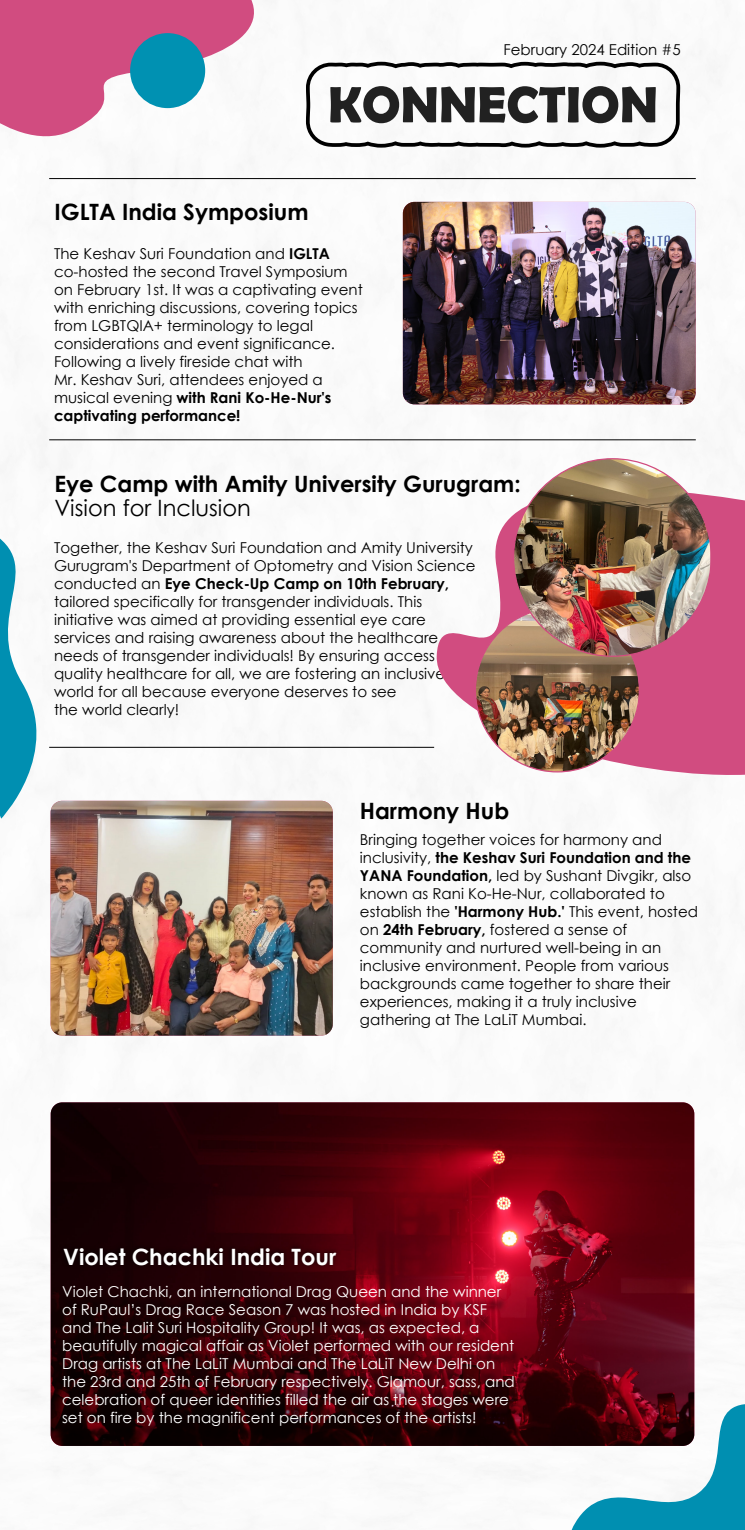
<style>
.page{position:relative;width:745px;height:1530px;background:#fff}
.page>*{position:absolute;margin:0;border:0;box-sizing:border-box;transform-origin:0 0}
.t1{font:700 51.5px "Berlin Sans FB Demi";color:rgb(0 0 0/.87)}
.t2{font:700 22.5px "Century Gothic";color:#000}
.t3{font:700 22.5px "Century Gothic";color:#fff}
.t4{font:22.5px "Century Gothic";color:#000}
.t5{font:15px/18px "Century Gothic";color:#000}
.t6{font:15px/18px "Century Gothic";color:#fff}
.s1{font-weight:700}
</style>
<div class="page">
<img style="left:51px;top:1102px;width:643px;height:286px">
<svg style="left:305px;top:61px;width:376px;height:87px"></svg>
<svg style="left:0;top:0;width:254px;height:137px;fill:#d14c80"></svg>
<div style="left:130px;top:33px;width:75px;height:75px;background:#0091b2;border-radius:50%"></div>
<img style="left:402px;top:202px;width:293px;height:202px">
<img style="left:51px;top:801px;width:281px;height:235px">
<hr style="left:49px;top:178px;width:646px;height:1px;background:#000">
<hr style="left:49px;top:440px;width:646px;height:1px;background:#000">
<hr style="left:49px;top:747px;width:385px;height:1px;background:#000">
<svg style="left:0;top:538px;width:64px;height:281px"></svg>
<img style="left:21px;top:1251px;width:544px;height:224px">
<img style="left:21px;top:1199px;width:359px;height:118px">
<svg style="left:434px;top:439px;width:310px;height:336px"></svg>
<img style="left:475px;top:608px;width:164px;height:164px;border-radius:82px">
<img style="left:513px;top:459px;width:197px;height:197px">
<svg style="left:559px;top:1388px;width:185px;height:142px"></svg>
<p class="t5" style="left:503px;top:40px;width:178px">February 2024 Edition #5</p>
<h1 class="t1" style="left:328px;top:75px;width:331px">KONNECTION</h1>
<h2 class="t2" style="left:54px;top:195px;width:255px">IGLTA India Symposium</h2>
<p class="t5" style="left:54px;top:244px;width:310px">The Keshav Suri Foundation and <span class="s1">IGLTA </span>co-hosted the second Travel Symposium on February 1st. It was a captivating event with enriching discussions, covering topics from LGBTQIA+ terminology to legal considerations and event significance.<br>Following a lively fireside chat with<br>Mr. Keshav Suri, attendees enjoyed a musical evening <span class="s1">with Rani Ko-He-Nur's captivating performance!</span></p>
<h2 class="t2" style="left:54px;top:467px;width:467px">Eye Camp with Amity University Gurugram:</h2>
<h2 class="t4" style="left:54px;top:492px;width:198px">Vision for Inclusion</h2>
<p class="t5" style="left:54px;top:538px;width:423px">Together, the Keshav Suri Foundation and Amity University Gurugram's Department of Optometry and Vision Science conducted an <span class="s1">Eye Check-Up Camp on 10th February, </span>tailored specifically for transgender individuals. This initiative was aimed at providing essential eye care services and raising awareness about the healthcare needs of transgender individuals! By ensuring access to quality healthcare for all, we are fostering an inclusive world for all because everyone deserves to see<br>the world clearly!</p>
<h2 class="t2" style="left:359px;top:793px;width:151px">Harmony Hub</h2>
<p class="t5" style="left:360px;top:830px;width:339px">Bringing together voices for harmony and inclusivity, <span class="s1">the Keshav Suri Foundation and the YANA Foundation,</span> led by Sushant Divgikr, also known as Rani Ko-He-Nur, collaborated to establish the <span class="s1">'Harmony Hub.'</span> This event, hosted on <span class="s1">24th February,</span> fostered a sense of community and nurtured well-being in an inclusive environment. People from various backgrounds came together to share their experiences, making it a truly inclusive gathering at The LaLiT Mumbai.</p>
<h2 class="t3" style="left:63px;top:1240px;width:274px">Violet Chachki India Tour</h2>
<p class="t6" style="left:62px;top:1283px;width:454px">Violet Chachki, an international Drag Queen and the winner of RuPaul’s Drag Race Season 7 was hosted in India by KSF and The Lalit Suri Hospitality Group! It was, as expected, a beautifully magical affair as Violet performed with our resident Drag artists at The LaLiT Mumbai and The LaLiT New Delhi on the 23rd and 25th of February respectively. Glamour, sass, and celebration of queer identities filled the air as the stages were set on fire by the magnificent performances of the artists!</p>
</div>
